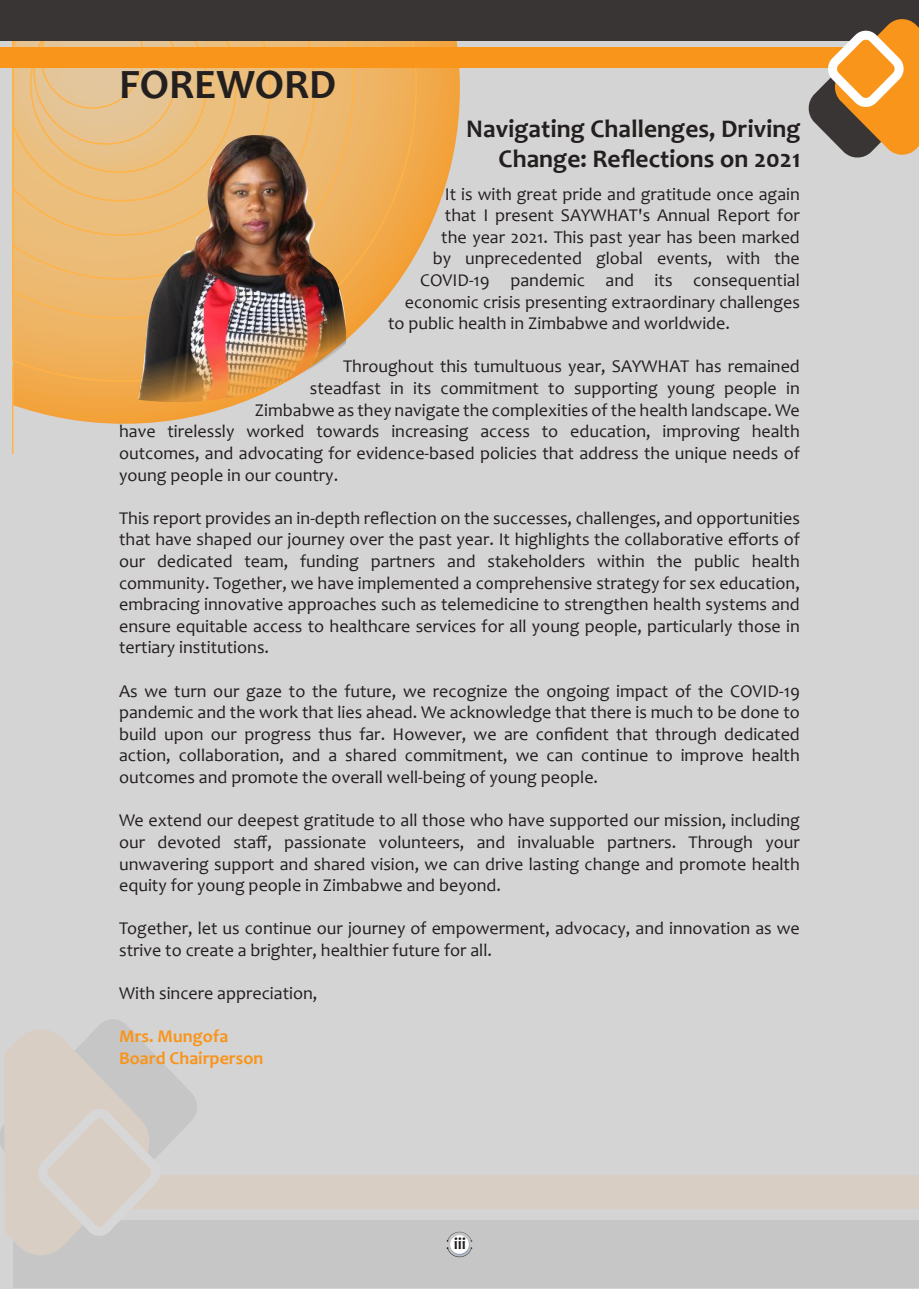
<style>
.page{position:relative;width:919px;height:1289px;background:#fff}
.page>*{position:absolute;margin:0;border:0;box-sizing:border-box;transform-origin:0 0}
.t1{font:700 42px "Candara";color:#241f1f}
.t2{font:700 25.5px/30.6px "Candara";color:#241f1f;text-align:right}
.t3{font:18px/21.6px "Candara";color:#241f1f;text-align:justify}
.t4{font:700 18px/21.6px "Candara";color:#f9951b}
.t5{font:700 16.5px "Candara";color:#241f1f}
</style>
<div class="page">
<div style="left:0;top:0;width:918px;height:1288px;background:#d5d4d5"></div>
<div style="left:13px;top:1219px;width:905px;height:67px;background:#c7c6c7"></div>
<div style="left:13px;top:1174px;width:905px;height:34px;background:#d8cec4"></div>
<svg style="left:0;top:1019px;width:199px;height:236px"></svg>
<svg style="left:14px;top:40px;width:446px;height:384px"></svg>
<svg style="left:11px;top:40px;width:406px;height:342px;background:#e9b976"></svg>
<hr style="left:12px;top:365px;width:2px;height:89px;background:#ffb346">
<div style="left:0;top:0;width:918px;height:40px;background:#393535"></div>
<div style="left:0;top:47px;width:918px;height:20px;background:#f9951b"></div>
<svg style="left:806px;top:19px;width:112px;height:139px"></svg>
<svg style="left:447px;top:1232px;width:25px;height:26px"></svg>
<div style="left:450px;top:1234px;width:19px;height:19px;background:#fff;border-radius:50%"></div>
<svg style="left:446px;top:1231px;width:26px;height:10px"></svg>
<svg style="left:446px;top:1247px;width:26px;height:10px"></svg>
<img style="left:136px;top:135px;width:221px;height:269px">
<h1 class="t1" style="left:119px;top:58px;width:218px">FOREWORD</h1>
<h2 class="t2" style="left:466px;top:113px;width:336px">Navigating Challenges, Driving<br>Change: Reflections on 2021</h2>
<p class="t3" style="left:444px;top:183px;width:356px">It is with great pride and gratitude once again</p>
<p class="t3" style="left:445px;top:204px;width:356px">that I present SAYWHAT's Annual Report for</p>
<p class="t3" style="left:441px;top:226px;width:360px">the year 2021. This past year has been marked</p>
<p class="t3" style="left:433px;top:247px;width:368px">by unprecedented global events, with the</p>
<p class="t3" style="left:420px;top:269px;width:381px">COVID-19 pandemic and its consequential</p>
<p class="t3" style="left:405px;top:291px;width:396px">economic crisis presenting extraordinary challenges</p>
<p class="t3" style="left:388px;top:312px;width:343px">to public health in Zimbabwe and worldwide.</p>
<p class="t3" style="left:343px;top:355px;width:458px">Throughout this tumultuous year, SAYWHAT has remained</p>
<p class="t3" style="left:310px;top:377px;width:491px">steadfast in its commitment to supporting young people in</p>
<p class="t3" style="left:255px;top:399px;width:546px">Zimbabwe as they navigate the complexities of the health landscape. We</p>
<p class="t3" style="left:119px;top:420px;width:682px">have tirelessly worked towards increasing access to education, improving health</p>
<p class="t3" style="left:119px;top:442px;width:682px">outcomes, and advocating for evidence-based policies that address the unique needs of</p>
<p class="t3" style="left:119px;top:463px;width:220px">young people in our country.</p>
<p class="t3" style="left:119px;top:507px;width:682px">This report provides an in-depth reflection on the successes, challenges, and opportunities that have shaped our journey over the past year. It highlights the collaborative efforts of our dedicated team, funding partners and stakeholders within the public health community. Together, we have implemented a comprehensive strategy for sex education, embracing innovative approaches such as telemedicine to strengthen health systems and ensure equitable access to healthcare services for all young people, particularly those in tertiary institutions.</p>
<p class="t3" style="left:119px;top:679px;width:682px">As we turn our gaze to the future, we recognize the ongoing impact of the COVID-19 pandemic and the work that lies ahead. We acknowledge that there is much to be done to build upon our progress thus far. However, we are confident that through dedicated action, collaboration, and a shared commitment, we can continue to improve health outcomes and promote the overall well-being of young people.</p>
<p class="t3" style="left:119px;top:809px;width:682px">We extend our deepest gratitude to all those who have supported our mission, including our devoted staff, passionate volunteers, and invaluable partners. Through your unwavering support and shared vision, we can drive lasting change and promote health equity for young people in Zimbabwe and beyond.</p>
<p class="t3" style="left:119px;top:917px;width:682px">Together, let us continue our journey of empowerment, advocacy, and innovation as we strive to create a brighter, healthier future for all.</p>
<p class="t3" style="left:119px;top:982px;width:200px">With sincere appreciation,</p>
<p class="t4" style="left:119px;top:1025px;width:146px">Mrs. Mungofa<br>Board Chairperson</p>
<p class="t5" style="left:453px;top:1232px;width:14px">iii</p>
</div>
